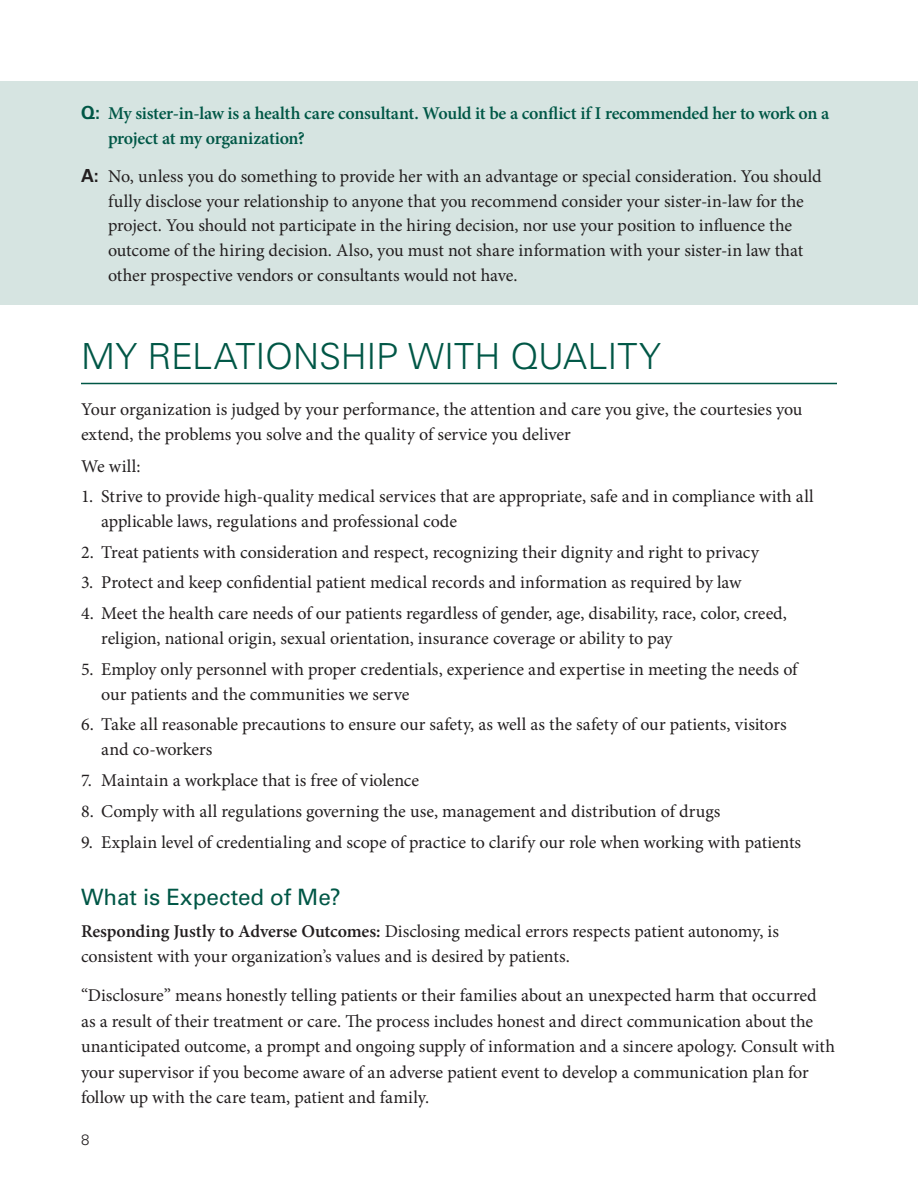
<style>
.page{position:relative;width:918px;height:1188px;background:#fff}
.page>*{position:absolute;margin:0;border:0;box-sizing:border-box;transform-origin:0 0}
.t1{font:300 36px "Univers LT Std";color:#005746}
.t2{font:22.5px "Univers LT Std";color:#005746}
.t3{font:18px/25.2px "Minion Pro";letter-spacing:-.005em;color:#231f20}
.t4{font:600 18px/24.8px "Minion Pro";letter-spacing:-.02em;color:#005746}
.t5{font:300 15px "Univers LT Std";color:#231f20}
.s1{font-family:"Univers LT Std";font-weight:700}
.s2{font-weight:600}
</style>
<div class="page">
<div style="left:0;top:81px;width:918px;height:224px;background:#d6e4e1"></div>
<hr style="left:81px;top:383px;width:756px;height:1px;background:#005746">
<p class="t4" style="left:108px;top:101px;width:723px;text-indent:-27px"><span class="s1">Q:</span> My sister-in-law is a health care consultant. Would it be a conflict if I recommended her to work on a project at my organization?</p>
<p class="t3" style="left:108px;top:164px;width:715px;line-height:24.8px;text-indent:-27px"><span class="s1">A:</span> No, unless you do something to provide her with an advantage or special consideration. You should fully disclose your relationship to anyone that you recommend consider your sister-in-law for the project. You should not participate in the hiring decision, nor use your position to influence the outcome of the hiring decision. Also, you must not share information with your sister-in law that other prospective vendors or consultants would not have.</p>
<h1 class="t1" style="left:81px;top:335px;width:112px">MY RELATIONSHIP</h1>
<h1 class="t1" style="left:408px;top:335px;width:24px">WITH</h1>
<h1 class="t1" style="left:510px;top:335px;width:49px">QUALITY</h1>
<p class="t3" style="left:81px;top:397px;width:723px">Your organization is judged by your performance, the attention and care you give, the courtesies you extend, the problems you solve and the quality of service you deliver</p>
<p class="t3" style="left:81px;top:453px;width:61px">We will:</p>
<p class="t3" style="left:101px;top:484px;width:714px;text-indent:-20px">1. Strive to provide high-quality medical services that are appropriate, safe and in compliance with all applicable laws, regulations and professional code</p>
<p class="t3" style="left:81px;top:540px;width:680px">2. Treat patients with consideration and respect, recognizing their dignity and right to privacy</p>
<p class="t3" style="left:81px;top:570px;width:662px">3. Protect and keep confidential patient medical records and information as required by law</p>
<p class="t3" style="left:101px;top:601px;width:687px;text-indent:-20px">4. Meet the health care needs of our patients regardless of gender, age, disability, race, color, creed, religion, national origin, sexual orientation, insurance coverage or ability to pay</p>
<p class="t3" style="left:101px;top:656px;width:698px;text-indent:-20px">5. Employ only personnel with proper credentials, experience and expertise in meeting the needs of our patients and the communities we serve</p>
<p class="t3" style="left:101px;top:712px;width:687px;text-indent:-20px">6. Take all reasonable precautions to ensure our safety, as well as the safety of our patients, visitors and co-workers</p>
<p class="t3" style="left:81px;top:768px;width:340px">7. Maintain a workplace that is free of violence</p>
<p class="t3" style="left:81px;top:799px;width:641px">8. Comply with all regulations governing the use, management and distribution of drugs</p>
<p class="t3" style="left:81px;top:829px;width:722px">9. Explain level of credentialing and scope of practice to clarify our role when working with patients</p>
<p class="t2" style="left:81px;top:883px;width:261px">What is Expected of Me?</p>
<p class="t3" style="left:81px;top:919px;width:700px"><span class="s2">Responding Justly to Adverse Outcomes:</span> Disclosing medical errors respects patient autonomy, is consistent with your organization’s values and is desired by patients.</p>
<p class="t3" style="left:81px;top:983px;width:756px">“Disclosure” means honestly telling patients or their families about an unexpected harm that occurred as a result of their treatment or care. The process includes honest and direct communication about the unanticipated outcome, a prompt and ongoing supply of information and a sincere apology. Consult with your supervisor if you become aware of an adverse patient event to develop a communication plan for follow up with the care team, patient and family.</p>
<p class="t5" style="left:81px;top:1131px;width:10px">8</p>
</div>
